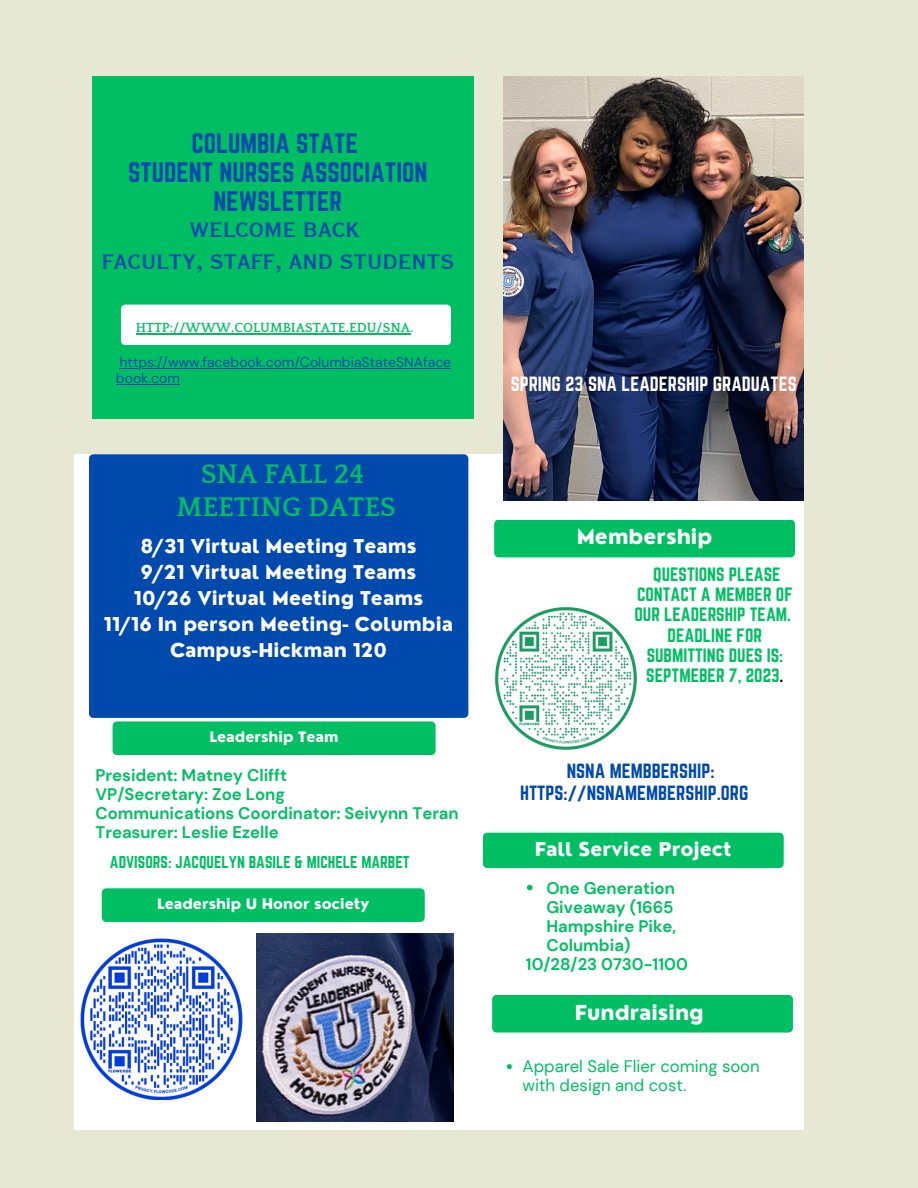
<style>
.page{position:relative;width:918px;height:1188px;background:#e7e8d3}
.page>*{position:absolute;margin:0;border:0;box-sizing:border-box;transform-origin:0 0}
.t1{font:700 27.6px "Quattrocento";color:#00bf63}
.t2{font:27.45px "Copperplate Gothic LT Pro 30 BC";color:#004aad}
.t3{font:24.75px "Norwester";color:#004aad}
.t4{font:800 20.1px "Nourd";color:#fff}
.t5{font:800 18.6px/25.8px "Nourd";color:#fff;text-align:center}
.t6{font:18px/21.3px "Norwester";color:#004aad;text-align:center}
.t7{font:18px "Norwester";color:#fff}
.t8{font:16.95px/20.2px "Norwester";color:#00bf63;text-align:center}
.t9{font:700 16.65px/19.2px "DM Sans";color:#00bf63}
.t10{font:16.65px/19.5px "DM Sans";color:#00bf63}
.t11{font:15px "Norwester";color:#00bf63}
.t12{font:800 14.1px "Nourd";color:#fff}
.t13{font:13.95px/16px "DM Sans";color:#004aad}
.t14{font:700 13.5px "Quattrocento";color:#00bf63}
.s1{color:#000}
.s2{color:#fff}
</style>
<div class="page">
<div style="left:75px;top:454px;width:729px;height:676px;background:#fff"></div>
<div style="left:92px;top:76px;width:382px;height:342px;background:#00bf63"></div>
<img style="left:503px;top:76px;width:301px;height:424px">
<div style="left:89px;top:454px;width:379px;height:264px;background:#004aad"></div>
<div style="left:492px;top:995px;width:301px;height:38px;background:#00bf63"></div>
<div style="left:113px;top:721px;width:323px;height:34px;background:#00bf63"></div>
<div style="left:121px;top:305px;width:330px;height:40px;background:#fff"></div>
<div style="left:483px;top:833px;width:301px;height:35px;background:#00bf63"></div>
<div style="left:494px;top:520px;width:301px;height:37px;background:#00bf63"></div>
<img style="left:495px;top:607px;width:142px;height:143px">
<div style="left:102px;top:888px;width:323px;height:34px;background:#00bf63"></div>
<img style="left:257px;top:933px;width:197px;height:188px">
<img style="left:80px;top:939px;width:163px;height:161px">
<svg style="left:527px;top:885px;width:6px;height:5px"></svg>
<svg style="left:507px;top:1064px;width:5px;height:5px"></svg>
<hr style="left:136px;top:333px;width:274px;height:1px;background:#00bf63">
<hr style="left:120px;top:368px;width:331px;height:1px;background:#004aad">
<hr style="left:116px;top:384px;width:64px;height:1px;background:#004aad">
<p class="t3" style="left:191px;top:128px;width:168px">COLUMBIA STATE</p>
<p class="t3" style="left:128px;top:157px;width:301px">STUDENT NURSES ASSOCIATION</p>
<p class="t3" style="left:213px;top:186px;width:130px">NEWSLETTER</p>
<p class="t2" style="left:190px;top:217px;width:171px">WELCOME BACK</p>
<p class="t2" style="left:102px;top:249px;width:354px">FACULTY, STAFF, AND STUDENTS</p>
<p class="t14" style="left:136px;top:321px;width:279px">HTTP://WWW.COLUMBIASTATE.EDU/SNA.</p>
<p class="t13" style="left:116px;top:355px;width:337px">https://www.facebook.com/ColumbiaStateSNAface book.com</p>
<p class="t1" style="left:201px;top:460px;width:165px">SNA FALL 24</p>
<p class="t1" style="left:176px;top:492px;width:221px">MEETING DATES</p>
<p class="t5" style="left:140px;top:533px;width:278px">8/31 Virtual Meeting Teams</p>
<p class="t5" style="left:141px;top:559px;width:277px">9/21 Virtual Meeting Teams</p>
<p class="t5" style="left:134px;top:585px;width:291px">10/26 Virtual Meeting Teams</p>
<p class="t5" style="left:104px;top:611px;width:351px">11/16 In person Meeting- Columbia<br>Campus-Hickman 120</p>
<p class="t12" style="left:210px;top:728px;width:131px">Leadership Team</p>
<p class="t9" style="left:96px;top:765px;width:193px">President: Matney Clifft</p>
<p class="t9" style="left:96px;top:784px;width:191px">VP/Secretary: Zoe Long</p>
<p class="t9" style="left:96px;top:804px;width:365px">Communications Coordinator: Seivynn Teran</p>
<p class="t9" style="left:96px;top:823px;width:185px">Treasurer: Leslie Ezelle</p>
<p class="t11" style="left:110px;top:853px;width:301px">ADVISORS: JACQUELYN BASILE &amp; MICHELE MARBET</p>
<p class="t12" style="left:157px;top:894px;width:214px">Leadership U Honor society</p>
<p class="t7" style="left:511px;top:373px;width:288px">SPRING 23 SNA LEADERSHIP GRADUATES</p>
<p class="t4" style="left:577px;top:524px;width:137px">Membership</p>
<p class="t8" style="left:634px;top:564px;width:160px">QUESTIONS PLEASE<br>CONTACT A MEMBER OF<br>OUR LEADERSHIP TEAM.</p>
<p class="t8" style="left:646px;top:625px;width:139px">DEADLINE FOR<br>SUBMITTING DUES IS:<br>SEPTMEBER 7, 2023<span class="s1">.</span></p>
<p class="t6" style="left:520px;top:760px;width:238px">NSNA MEMBBERSHIP:<br>HTTPS://NSNAMEMBERSHIP.ORG<span class="s2">T</span></p>
<p class="t5" style="left:535px;top:836px;width:198px">Fall Service Project</p>
<p class="t9" style="left:546px;top:878px;width:131px">One Generation<br>Giveaway (1665<br>Hampshire Pike,<br>Columbia)</p>
<p class="t9" style="left:526px;top:955px;width:163px">10/28/23 0730-1100</p>
<p class="t4" style="left:575px;top:1000px;width:131px">Fundraising</p>
<p class="t10" style="left:523px;top:1056px;width:239px">Apparel Sale Flier coming soon with design and cost.</p>
</div>
